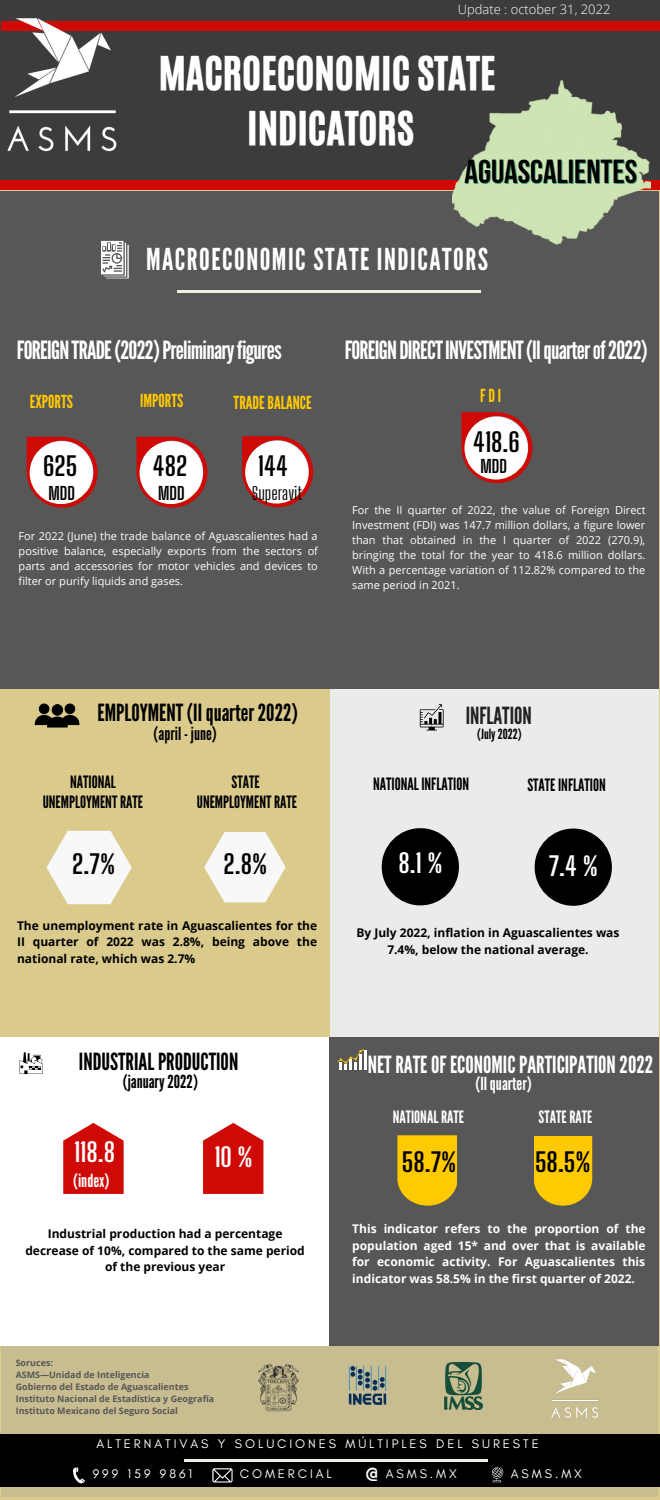
<style>
.page{position:relative;width:660px;height:1500px;background:#dacb8d}
.page>*{position:absolute;margin:0;border:0;box-sizing:border-box;transform-origin:0 0}
.t1{font:39.2px/54.8px "CA Generated";color:#fff;text-align:center}
.t2{font:33.3px "Bebas Neue Cyrillic";color:#000}
.t3{font:30.2px "League Gothic";letter-spacing:.05em;color:#fff}
.t4{font:28.8px "Glacial Indifference";color:#fff}
.t5{font:700 26px "Big Shoulders Display";color:#000}
.t6{font:700 26px "Big Shoulders Display";color:#fff}
.t7{font:25.1px "League Gothic";letter-spacing:-.03em;color:#fff}
.t8{font:23.6px "League Gothic";color:#000}
.t9{font:23.6px "League Gothic";color:#fff}
.t10{font:23.6px "League Gothic";color:#222}
.t11{font:18px "League Gothic";color:#ffca00}
.t12{font:18px "League Gothic";color:#000}
.t13{font:18px "League Gothic";color:#fff}
.t14{font:700 17.7px "Big Shoulders Display";color:#000}
.t15{font:17.7px "Big Shoulders Display";color:#000}
.t16{font:17px/20.2px "League Gothic";color:#000;text-align:center}
.t17{font:17px "League Gothic";color:#fff}
.t18{font:14px "League Gothic";color:#000}
.t19{font:300 13px "Open Sans";color:#fff}
.t20{font:12.8px "Glacial Indifference";letter-spacing:.23em;color:#fff}
.t21{font:700 12px/16.5px "Open Sans";color:#000;text-align:center}
.t22{font:700 12px/16.5px "Open Sans";color:#fff;text-align:justify}
.t23{font:11px/15px "Open Sans";color:#fff;text-align:justify}
.t24{font:700 9px/12px "Open Sans";color:#575757}
</style>
<div class="page">
<div style="left:0;top:0;width:660px;height:188px;background:#3c3c3c"></div>
<div style="left:330px;top:688px;width:329px;height:349px;background:#eaecea"></div>
<div style="left:0;top:191px;width:658px;height:498px;background:#575757"></div>
<div style="left:1px;top:1037px;width:329px;height:309px;background:#fff"></div>
<div style="left:329px;top:1037px;width:330px;height:309px;background:#575757"></div>
<div style="left:382px;top:828px;width:77px;height:77px;background:#000;border-radius:50%"></div>
<div style="left:535px;top:829px;width:77px;height:77px;background:#000;border-radius:50%"></div>
<div style="left:1px;top:21px;width:659px;height:9px;background:#cf0a06"></div>
<img style="left:1px;top:18px;width:132px;height:134px">
<svg style="left:420px;top:704px;width:24px;height:27px"></svg>
<svg style="left:35px;top:704px;width:44px;height:24px"></svg>
<svg style="left:47px;top:831px;width:85px;height:73px"></svg>
<svg style="left:204px;top:832px;width:82px;height:70px"></svg>
<svg style="left:63px;top:1123px;width:61px;height:71px;background:#d52a27"></svg>
<svg style="left:203px;top:1123px;width:60px;height:71px;background:#d42824"></svg>
<svg style="left:397px;top:1135px;width:60px;height:71px;background:#efbf08"></svg>
<svg style="left:534px;top:1136px;width:58px;height:69px;background:#f2c106"></svg>
<svg style="left:20px;top:1052px;width:23px;height:22px"></svg>
<hr style="left:364px;top:1050px;width:3px;height:20px;background:#fff">
<svg style="left:337px;top:1049px;width:27px;height:21px"></svg>
<hr style="left:177px;top:290px;width:304px;height:3px;background:#f0eee2">
<svg style="left:101px;top:241px;width:28px;height:37px"></svg>
<svg style="left:27px;top:437px;width:71px;height:71px"></svg>
<img style="left:30px;top:441px;width:63px;height:63px">
<div style="left:30px;top:441px;width:62px;height:63px;background:#fff;border-radius:50%"></div>
<svg style="left:137px;top:437px;width:71px;height:71px"></svg>
<img style="left:140px;top:441px;width:63px;height:63px">
<div style="left:140px;top:441px;width:62px;height:63px;background:#fff;border-radius:50%"></div>
<svg style="left:242px;top:436px;width:71px;height:71px"></svg>
<img style="left:246px;top:440px;width:63px;height:63px">
<div style="left:245px;top:441px;width:63px;height:63px;background:#fff;border-radius:50%"></div>
<svg style="left:461px;top:412px;width:72px;height:71px"></svg>
<img style="left:465px;top:416px;width:63px;height:63px">
<div style="left:465px;top:417px;width:62px;height:63px;background:#fff;border-radius:50%"></div>
<div style="left:2px;top:1346px;width:656px;height:151px;background:#c8bd90"></div>
<div style="left:0;top:1434px;width:660px;height:53px;background:#000"></div>
<hr style="left:184px;top:1459px;width:304px;height:3px;background:#f0eee2">
<svg style="left:492px;top:1467px;width:11px;height:15px"></svg>
<svg style="left:73px;top:1467px;width:12px;height:17px"></svg>
<svg style="left:212px;top:1468px;width:21px;height:15px"></svg>
<img style="left:551px;top:1359px;width:48px;height:59px">
<img style="left:348px;top:1365px;width:39px;height:40px">
<img style="left:444px;top:1363px;width:39px;height:47px">
<img style="left:259px;top:1364px;width:39px;height:47px">
<div style="left:0;top:180px;width:659px;height:9px;background:#cf0a06"></div>
<img style="left:453px;top:81px;width:197px;height:163px">
<p class="t19" style="left:458px;top:0;width:154px">Update : october 31, 2022</p>
<h1 class="t1" style="left:159px;top:46px;width:338px">MACROECONOMIC STATE<br>INDICATORS</h1>
<h2 class="t2" style="left:465px;top:158px;width:174px">AGUASCALIENTES</h2>
<h3 class="t3" style="left:146px;top:242px;width:344px">MACROECONOMIC STATE INDICATORS</h3>
<h3 class="t7" style="left:17px;top:336px;width:266px">FOREIGNTRADE(2022)Preliminaryfigures</h3>
<h3 class="t7" style="left:345px;top:336px;width:305px">FOREIGNDIRECTINVESTMENT(IIquarterof2022)</h3>
<h3 class="t11" style="left:30px;top:391px;width:45px">EXPORTS</h3>
<h3 class="t11" style="left:140px;top:390px;width:45px">IMPORTS</h3>
<h3 class="t11" style="left:234px;top:392px;width:80px">TRADEBALANCE</h3>
<h3 class="t11" style="left:480px;top:385px;width:23px">FDI</h3>
<h3 class="t5" style="left:258px;top:450px;width:32px">144</h3>
<h3 class="t15" style="left:252px;top:482px;width:52px">Superavit</h3>
<h3 class="t5" style="left:43px;top:451px;width:36px">625</h3>
<h3 class="t14" style="left:48px;top:483px;width:28px">MDD</h3>
<p class="t23" style="left:19px;top:528px;width:301px">For 2022 (June) the trade balance of Aguascalientes had a positive balance, especially exports from the sectors of parts and accessories for motor vehicles and devices to filter or purify liquids and gases.</p>
<h3 class="t5" style="left:153px;top:451px;width:36px">482</h3>
<h3 class="t14" style="left:158px;top:483px;width:28px">MDD</h3>
<h3 class="t5" style="left:473px;top:426px;width:48px">418.6</h3>
<h3 class="t14" style="left:481px;top:455px;width:28px">MDD</h3>
<p class="t23" style="left:352px;top:503px;width:295px">For the II quarter of 2022, the value of Foreign Direct Investment (FDI) was 147.7 million dollars, a figure lower than that obtained in the I quarter of 2022 (270.9), bringing the total for the year to 418.6 million dollars.<br>With a percentage variation of 112.82% compared to the same period in 2021.</p>
<h3 class="t8" style="left:97px;top:699px;width:202px">EMPLOYMENT(IIquarter2022)</h3>
<h3 class="t12" style="left:154px;top:724px;width:65px">(april - june)</h3>
<h3 class="t10" style="left:466px;top:702px;width:68px">INFLATION</h3>
<p class="t18" style="left:477px;top:726px;width:46px">(July2022)</p>
<h3 class="t16" style="left:70px;top:772px;width:47px">NATIONAL</h3>
<h3 class="t16" style="left:373px;top:775px;width:98px">NATIONAL INFLATION</h3>
<h3 class="t16" style="left:527px;top:775px;width:80px">STATE INFLATION</h3>
<h3 class="t16" style="left:43px;top:792px;width:102px">UNEMPLOYMENTRATE</h3>
<h3 class="t16" style="left:197px;top:772px;width:102px">STATE<br>UNEMPLOYMENTRATE</h3>
<h3 class="t5" style="left:72px;top:849px;width:45px">2.7%</h3>
<h3 class="t5" style="left:223px;top:849px;width:45px">2.8%</h3>
<p class="t21" style="left:17px;top:917px;width:302px;text-align:justify">The unemployment rate in Aguascalientes for the II quarter of 2022 was 2.8%, being above the national rate, which was 2.7%</p>
<h3 class="t8" style="left:79px;top:1048px;width:161px">INDUSTRIALPRODUCTION</h3>
<h3 class="t12" style="left:123px;top:1071px;width:77px">(january2022)</h3>
<h3 class="t6" style="left:398px;top:847px;width:46px">8.1 %</h3>
<h3 class="t6" style="left:549px;top:850px;width:51px">7.4 %</h3>
<p class="t21" style="left:356px;top:924px;width:265px">By July 2022, inflation in Aguascalientes was<br>7.4%, below the national average.</p>
<h3 class="t9" style="left:368px;top:1051px;width:287px">NETRATEOF ECONOMICPARTICIPATION2022</h3>
<h3 class="t13" style="left:475px;top:1073px;width:58px">(IIquarter)</h3>
<h3 class="t17" style="left:393px;top:1107px;width:73px">NATIONALRATE</h3>
<h3 class="t17" style="left:539px;top:1107px;width:55px">STATERATE</h3>
<h3 class="t6" style="left:74px;top:1137px;width:42px">118.8</h3>
<h3 class="t6" style="left:214px;top:1142px;width:40px">10%</h3>
<h3 class="t5" style="left:402px;top:1146px;width:56px">58.7%</h3>
<h3 class="t5" style="left:535px;top:1147px;width:57px">58.5%</h3>
<h3 class="t13" style="left:73px;top:1170px;width:38px">(index)</h3>
<p class="t21" style="left:25px;top:1225px;width:281px">Industrial production had a percentage decrease of 10%, compared to the same period of the previous year</p>
<p class="t24" style="left:16px;top:1357px;width:200px">Soruces:<br>ASMS—Unidad de Inteligencia<br>Gobierno del Estado de Aguascalientes<br>Instituto Nacional de Estadística y Geografía<br>Instituto Mexicano del Seguro Social</p>
<p class="t22" style="left:352px;top:1220px;width:295px">This indicator refers to the proportion of the population aged 15* and over that is available for economic activity. For Aguascalientes this indicator was 58.5% in the first quarter of 2022.</p>
<p class="t20" style="left:96px;top:1436px;width:444px">ALTERNATIVAS Y SOLUCIONES MÚLTIPLES DEL SURESTE</p>
<h3 class="t4" style="left:364px;top:1454px;width:17px">@</h3>
<p class="t20" style="left:93px;top:1466px;width:101px">999 159 9861</p>
<p class="t20" style="left:240px;top:1466px;width:93px">COMERCIAL</p>
<p class="t20" style="left:386px;top:1466px;width:73px">ASMS.MX</p>
<p class="t20" style="left:511px;top:1466px;width:73px">ASMS.MX</p>
</div>
